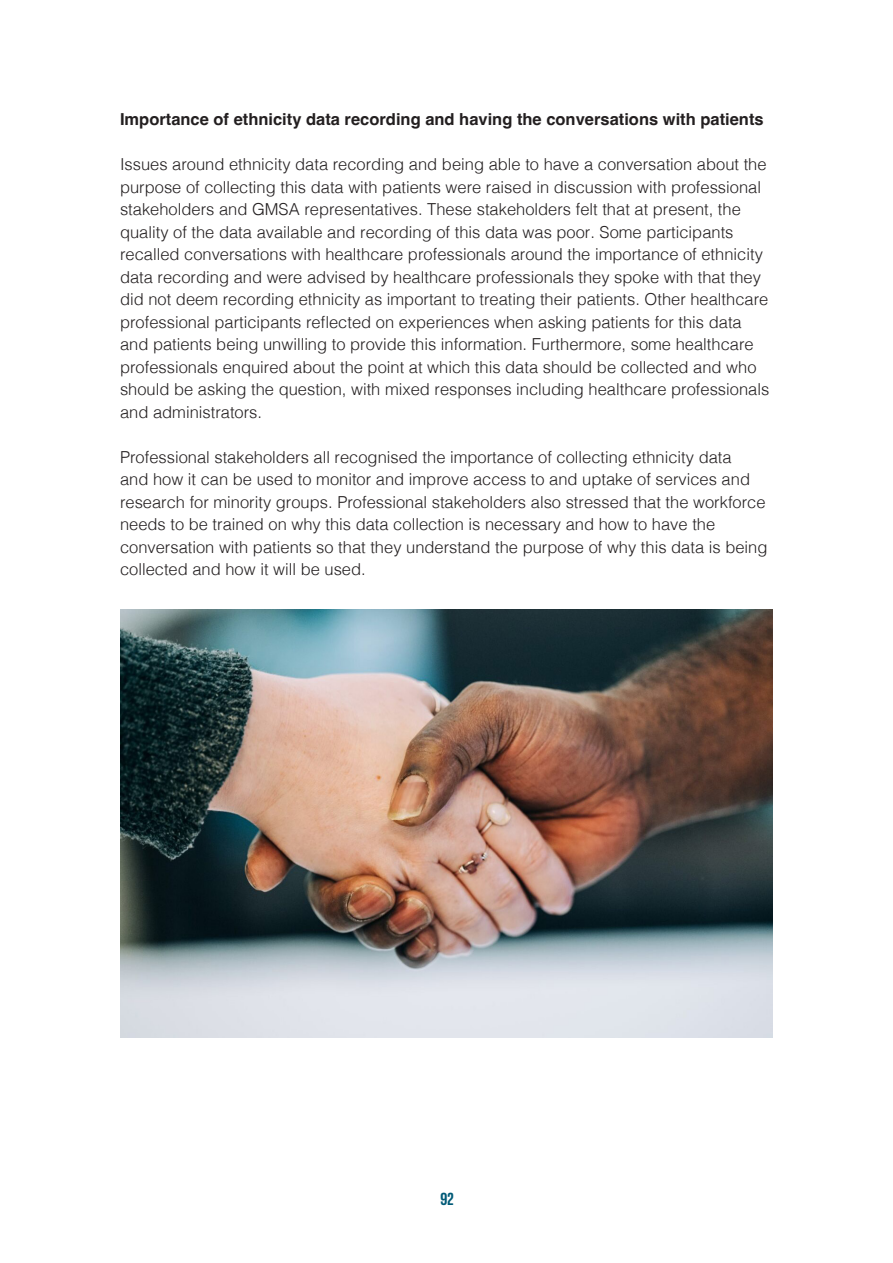
<style>
.page{position:relative;width:893px;height:1263px;background:#fff}
.page>*{position:absolute;margin:0;border:0;box-sizing:border-box;transform-origin:0 0}
.t1{font:700 18px "Giorgio Sans Trial";color:#005a77}
.Body{font:300 16.5px/22.5px "Helvetica";color:#231f20}
.Body-2{font:700 16.5px "Helvetica";color:#231f20}
</style>
<div class="page">
<img style="left:120px;top:610px;width:653px;height:428px">
<p class="Body-2" style="left:120px;top:109px;width:645px">Importance of ethnicity data recording and having the conversations with patients</p>
<p class="Body" style="left:120px;top:152px;width:651px">Issues around ethnicity data recording and being able to have a conversation about the purpose of collecting this data with patients were raised in discussion with professional stakeholders and GMSA representatives. These stakeholders felt that at present, the quality of the data available and recording of this data was poor. Some participants recalled conversations with healthcare professionals around the importance of ethnicity data recording and were advised by healthcare professionals they spoke with that they did not deem recording ethnicity as important to treating their patients. Other healthcare professional participants reflected on experiences when asking patients for this data and patients being unwilling to provide this information. Furthermore, some healthcare professionals enquired about the point at which this data should be collected and who should be asking the question, with mixed responses including healthcare professionals and administrators.</p>
<p class="Body" style="left:120px;top:444px;width:649px">Professional stakeholders all recognised the importance of collecting ethnicity data<br>and how it can be used to monitor and improve access to and uptake of services and research for minority groups. Professional stakeholders also stressed that the workforce needs to be trained on why this data collection is necessary and how to have the conversation with patients so that they understand the purpose of why this data is being collected and how it will be used.</p>
<p class="t1" style="left:441px;top:1193px;width:15px">92</p>
</div>
